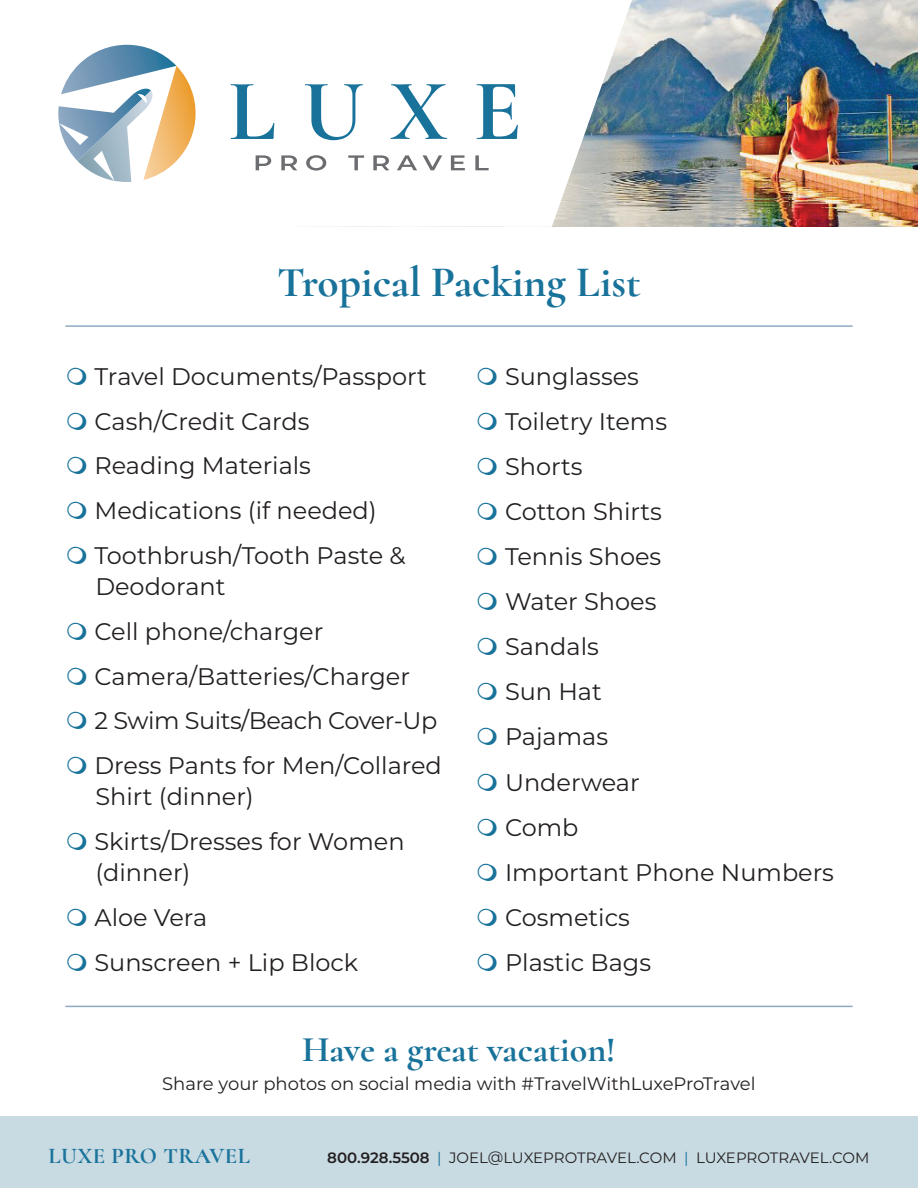
<style>
.page{position:relative;width:918px;height:1188px;background:#fff}
.page>*{position:absolute;margin:0;border:0;box-sizing:border-box;transform-origin:0 0}
.Paragraph_Style_1{font:700 43.5px "Cormorant";color:#18729a}
.t1{font:700 36px "Cormorant";color:#18729a}
.t2{font:24px/31.2px "Montserrat";color:#231f20}
.t3{font:24px "Montserrat";letter-spacing:-.02em;color:#231f20}
.t4{font:700 22.5px "Cormorant";letter-spacing:.025em;color:#18729a}
.t5{font:18px "Montserrat";color:#231f20}
.t6{font:15px "Montserrat";letter-spacing:-.01em;color:#231f20}
.s1{font-weight:600}
.s2{color:#18729a}
</style>
<div class="page">
<hr style="left:65px;top:325px;width:788px;height:2px;background:#8ea9c3">
<hr style="left:65px;top:1006px;width:788px;height:1px;background:#8ea9c3">
<img style="left:632px;top:0;width:286px;height:227px">
<svg style="left:123px;top:1px;width:509px;height:226px"></svg>
<svg style="left:58px;top:45px;width:145px;height:137px"></svg>
<svg style="left:305px;top:84px;width:58px;height:56px"></svg>
<svg style="left:391px;top:84px;width:56px;height:55px"></svg>
<svg style="left:477px;top:84px;width:41px;height:55px"></svg>
<svg style="left:227px;top:84px;width:70px;height:86px"></svg>
<svg style="left:306px;top:155px;width:20px;height:16px"></svg>
<svg style="left:348px;top:155px;width:16px;height:15px"></svg>
<svg style="left:373px;top:155px;width:16px;height:15px"></svg>
<svg style="left:397px;top:155px;width:20px;height:15px"></svg>
<svg style="left:423px;top:155px;width:19px;height:15px"></svg>
<svg style="left:451px;top:155px;width:14px;height:15px"></svg>
<svg style="left:475px;top:155px;width:14px;height:15px"></svg>
<div style="left:0;top:1117px;width:918px;height:71px;background:#c8dae2"></div>
<p class="Paragraph_Style_1" style="left:277px;top:255px;width:365px">Tropical Packing List</p>
<p class="t2" style="left:94px;top:360px;width:334px">Travel Documents/Passport</p>
<p class="t2" style="left:94px;top:405px;width:217px">Cash/Credit Cards</p>
<p class="t2" style="left:94px;top:449px;width:218px">Reading Materials</p>
<p class="t2" style="left:94px;top:494px;width:284px">Medications (if needed)</p>
<p class="t2" style="left:94px;top:539px;width:313px">Toothbrush/Tooth Paste &amp;<br>Deodorant</p>
<p class="t2" style="left:94px;top:615px;width:230px">Cell phone/charger</p>
<p class="t2" style="left:94px;top:660px;width:317px">Camera/Batteries/Charger</p>
<p class="t3" style="left:94px;top:704px;width:344px">2 Swim Suits/Beach Cover-Up</p>
<p class="t2" style="left:94px;top:749px;width:349px">Dress Pants for Men/Collared<br>Shirt (dinner)</p>
<p class="t2" style="left:94px;top:825px;width:312px">Skirts/Dresses for Women (dinner)</p>
<p class="t2" style="left:94px;top:901px;width:114px">Aloe Vera</p>
<p class="t2" style="left:94px;top:946px;width:265px">Sunscreen + Lip Block</p>
<p class="t2" style="left:505px;top:360px;width:135px">Sunglasses</p>
<p class="t2" style="left:505px;top:405px;width:164px">Toiletry Items</p>
<p class="t2" style="left:505px;top:450px;width:79px">Shorts</p>
<p class="t2" style="left:505px;top:495px;width:158px">Cotton Shirts</p>
<p class="t2" style="left:505px;top:540px;width:158px">Tennis Shoes</p>
<p class="t2" style="left:505px;top:585px;width:153px">Water Shoes</p>
<p class="t2" style="left:505px;top:630px;width:95px">Sandals</p>
<p class="t2" style="left:505px;top:675px;width:98px">Sun Hat</p>
<p class="t2" style="left:505px;top:720px;width:105px">Pajamas</p>
<p class="t2" style="left:505px;top:766px;width:136px">Underwear</p>
<p class="t2" style="left:505px;top:811px;width:75px">Comb</p>
<p class="t2" style="left:505px;top:856px;width:331px">Important Phone Numbers</p>
<p class="t2" style="left:505px;top:901px;width:126px">Cosmetics</p>
<p class="t2" style="left:505px;top:946px;width:148px">Plastic Bags</p>
<p class="t1" style="left:302px;top:1027px;width:315px">Have a great vacation!</p>
<p class="t5" style="left:162px;top:1071px;width:595px">Share your photos on social media with #TravelWithLuxeProTravel</p>
<p class="t4" style="left:48px;top:1142px;width:203px">LUXE PRO TRAVEL</p>
<p class="t6" style="left:327px;top:1147px;width:544px"><span class="s1">800.928.5508</span> <span class="s2">|</span> JOEL@LUXEPROTRAVEL.COM <span class="s2">|</span> LUXEPROTRAVEL.COM</p>
</div>
